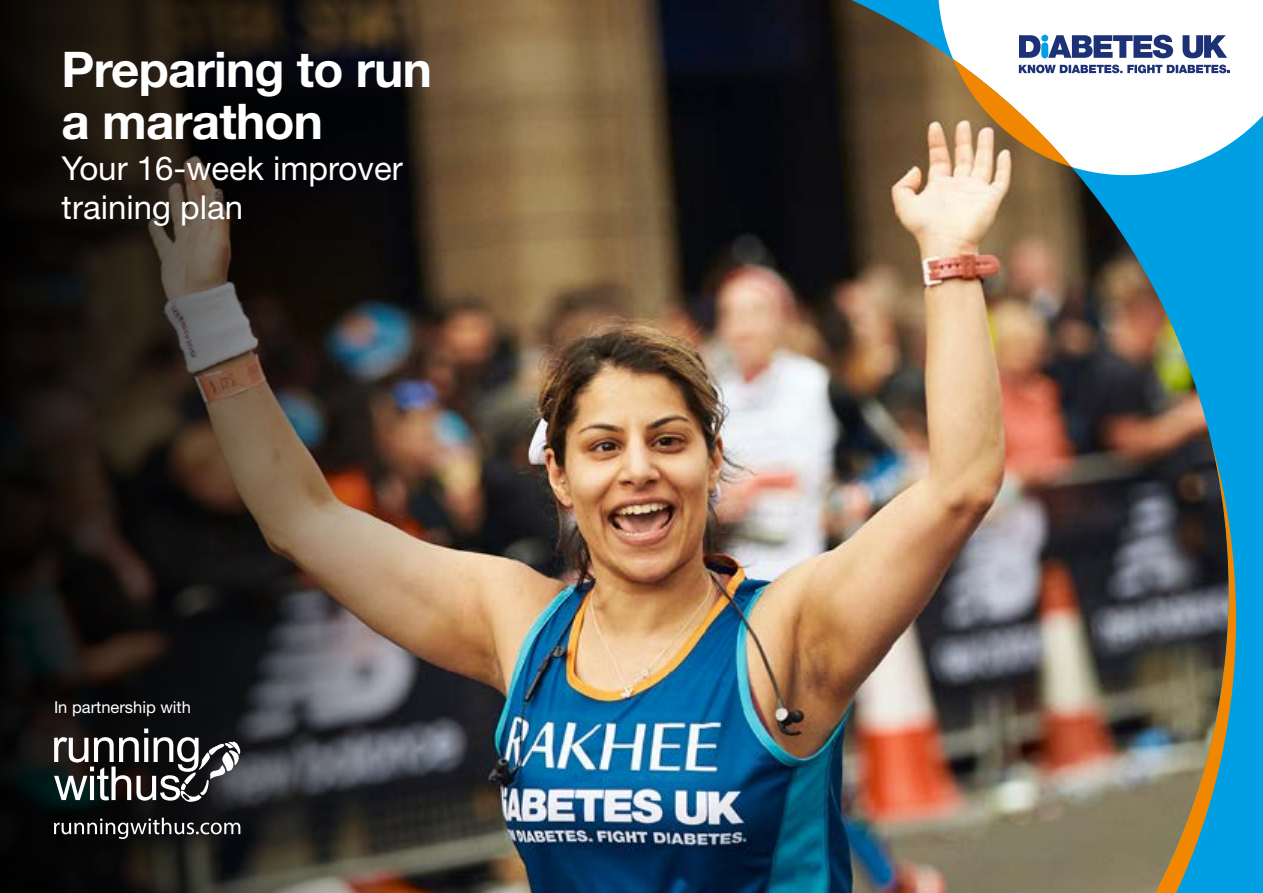
<style>
.page{position:relative;width:1263px;height:893px;background:#fff}
.page>*{position:absolute;margin:0;border:0;box-sizing:border-box;transform-origin:0 0}
.t1{font:700 49.2px/52.1px "Helvetica Neue LT Std";letter-spacing:-.015em;color:#fff}
.t2{font:33px/39.6px "Helvetica Neue LT Std";color:#fff}
.t3{font:16.5px "Helvetica Neue LT Std";color:#fff}
</style>
<div class="page">
<img style="left:517px;top:0;width:309px;height:893px">
<img style="left:826px;top:0;width:437px;height:893px">
<svg style="left:938px;top:0;width:325px;height:175px"></svg>
<img style="left:852px;top:437px;width:384px;height:456px">
<svg style="left:953px;top:35px;width:277px;height:132px"></svg>
<img style="left:0;top:0;width:517px;height:893px">
<svg style="left:54px;top:728px;width:188px;height:74px"></svg>
<svg style="left:54px;top:818px;width:186px;height:21px;background:#3d3e3f"></svg>
<h1 class="t1" style="left:62px;top:43px;width:372px">Preparing to run a marathon</h1>
<p class="t2" style="left:62px;top:148px;width:343px">Your 16-week improver training plan</p>
<p class="t3" style="left:54px;top:698px;width:138px">In partnership with</p>
</div>
